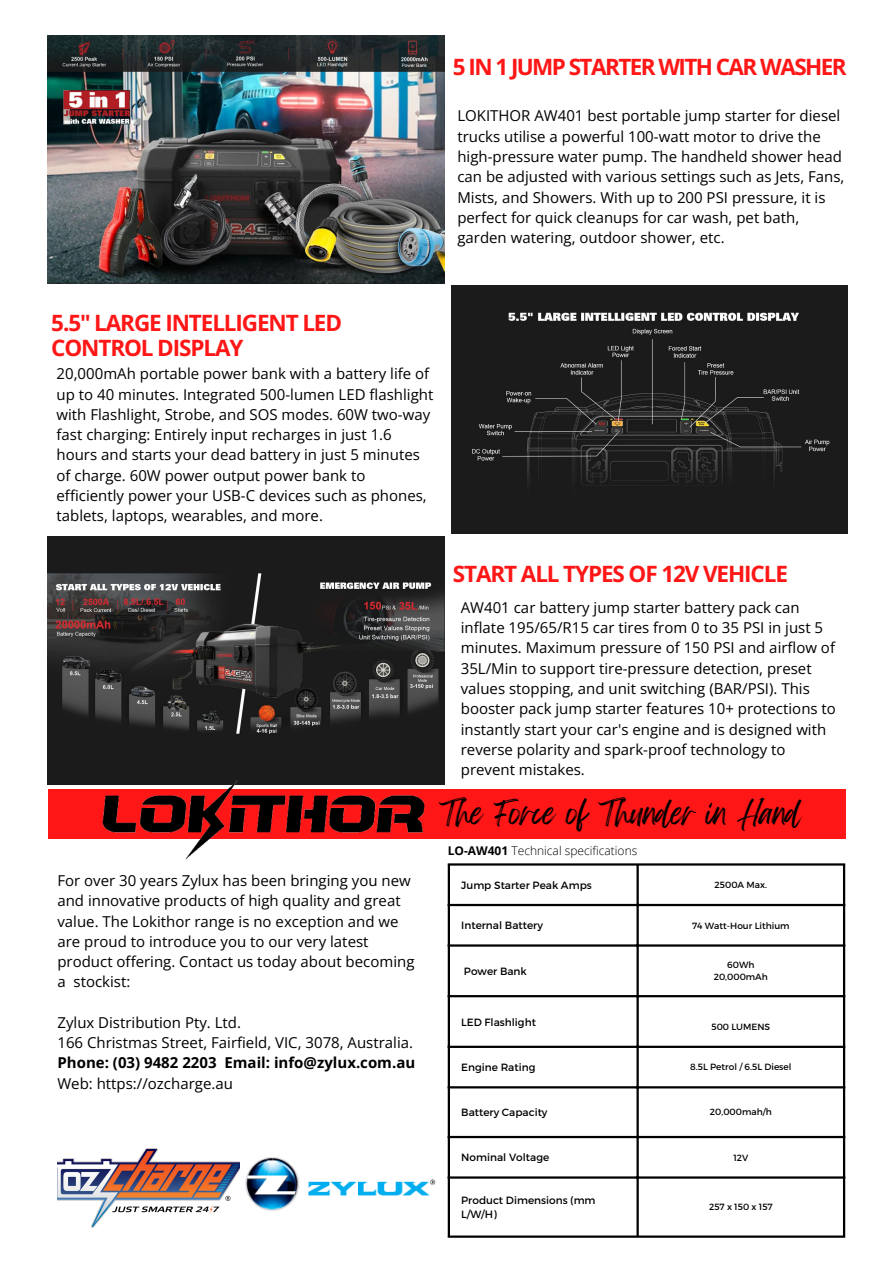
<style>
.page{position:relative;width:894px;height:1264px;background:#fff}
.page>*{position:absolute;margin:0;border:0;box-sizing:border-box;transform-origin:0 0}
.t1{font:27px "Feeling Passionate";color:#000}
.t2{font:700 22.5px/24.8px "Open Sans";letter-spacing:-.05em;color:#ff1616}
.t3{font:700 22.5px "Open Sans";letter-spacing:-.07em;color:#ff1616}
.t4{font:15px/20.2px "Open Sans";color:#000}
.t5{font:300 12px "Open Sans";color:#000}
.t6{font:10.5px/14.2px "Montserrat";color:#000}
.t7{font:9px "Montserrat";color:#000}
.s1{font-weight:700}
</style>
<div class="page">
<img style="left:48px;top:36px;width:396px;height:247px">
<img style="left:451px;top:285px;width:396px;height:248px">
<img style="left:48px;top:537px;width:396px;height:247px">
<hr style="left:447px;top:865px;width:3px;height:370px;background:#000">
<hr style="left:636px;top:865px;width:2px;height:370px;background:#000">
<hr style="left:842px;top:865px;width:3px;height:370px;background:#000">
<hr style="left:447px;top:863px;width:398px;height:2px;background:#000">
<hr style="left:447px;top:903px;width:398px;height:3px;background:#000">
<hr style="left:447px;top:944px;width:398px;height:2px;background:#000">
<hr style="left:447px;top:995px;width:398px;height:2px;background:#000">
<hr style="left:447px;top:1045px;width:398px;height:2px;background:#000">
<hr style="left:447px;top:1086px;width:398px;height:2px;background:#000">
<hr style="left:447px;top:1135px;width:398px;height:3px;background:#000">
<hr style="left:447px;top:1176px;width:398px;height:2px;background:#000">
<hr style="left:447px;top:1235px;width:398px;height:2px;background:#000">
<div style="left:48px;top:789px;width:796px;height:50px;background:#ff1616"></div>
<img style="left:88px;top:764px;width:357px;height:96px">
<img style="left:57px;top:1148px;width:183px;height:79px">
<img style="left:245px;top:1157px;width:190px;height:54px">
<p class="t3" style="left:453px;top:51px;width:395px">5 IN 1 JUMP STARTER WITH CAR WASHER</p>
<p class="t4" style="left:457px;top:105px;width:388px">LOKITHOR AW401 best portable jump starter for diesel trucks utilise a powerful 100-watt motor to drive the high-pressure water pump. The handheld shower head can be adjusted with various settings such as Jets, Fans, Mists, and Showers. With up to 200 PSI pressure, it is perfect for quick cleanups for car wash, pet bath, garden watering, outdoor shower, etc.</p>
<p class="t2" style="left:51px;top:310px;width:292px">5.5" LARGE INTELLIGENT LED<br>CONTROL DISPLAY</p>
<h3 class="t4" style="left:57px;top:363px;width:378px">20,000mAh portable power bank with a battery life of up to 40 minutes. Integrated 500-lumen LED flashlight with Flashlight, Strobe, and SOS modes. 60W two-way fast charging: Entirely input recharges in just 1.6 hours and starts your dead battery in just 5 minutes of charge. 60W power output power bank to efficiently power your USB-C devices such as phones, tablets, laptops, wearables, and more.</h3>
<p class="t2" style="left:453px;top:560px;width:336px">START ALL TYPES OF 12V VEHICLE</p>
<h3 class="t4" style="left:460px;top:597px;width:376px">AW401 car battery jump starter battery pack can inflate 195/65/R15 car tires from 0 to 35 PSI in just 5 minutes. Maximum pressure of 150 PSI and airflow of 35L/Min to support tire-pressure detection, preset values stopping, and unit switching (BAR/PSI). This booster pack jump starter features 10+ protections to instantly start your car's engine and is designed with reverse polarity and spark-proof technology to prevent mistakes.</h3>
<p class="t1" style="left:439px;top:791px;width:364px">The Force of Thunder in Hand</p>
<p class="t4" style="left:57px;top:870px;width:358px">For over 30 years Zylux has been bringing you new and innovative products of high quality and great value. The Lokithor range is no exception and we are proud to introduce you to our very latest product offering. Contact us today about becoming a stockist:</p>
<p class="t4" style="left:57px;top:1012px;width:359px">Zylux Distribution Pty. Ltd.<br>166 Christmas Street, Fairfield, VIC, 3078, Australia.<br><span class="s1">Phone: (03) 9482 2203 Email: info@zylux.com.au </span>Web: https://ozcharge.au</p>
<p class="t5" style="left:447px;top:842px;width:191px"><span class="s1">LO-AW401</span> Technical specifications</p>
<h2 class="t6" style="left:461px;top:877px;width:132px">Jump Starter Peak Amps</h2>
<h3 class="t7" style="left:714px;top:879px;width:54px">2500A Max.</h3>
<p class="t6" style="left:461px;top:918px;width:83px">Internal Battery</p>
<p class="t7" style="left:692px;top:919px;width:99px">74 Watt-Hour Lithium</p>
<h2 class="t6" style="left:464px;top:963px;width:64px">Power Bank</h2>
<h3 class="t7" style="left:727px;top:958px;width:29px">60Wh</h3>
<p class="t7" style="left:713px;top:970px;width:56px">20,000mAh</p>
<h1 class="t6" style="left:461px;top:1014px;width:76px">LED Flashlight</h1>
<p class="t7" style="left:711px;top:1021px;width:60px">500 LUMENS</p>
<p class="t6" style="left:461px;top:1059px;width:76px">Engine Rating</p>
<p class="t7" style="left:690px;top:1061px;width:103px">8.5L Petrol / 6.5L Diesel</p>
<p class="t6" style="left:461px;top:1104px;width:88px">Battery Capacity</p>
<p class="t7" style="left:709px;top:1106px;width:63px">20,000mah/h</p>
<p class="t6" style="left:461px;top:1149px;width:89px">Nominal Voltage</p>
<p class="t7" style="left:733px;top:1151px;width:16px">12V</p>
<p class="t6" style="left:461px;top:1192px;width:136px">Product Dimensions (mm<br>L/W/H)</p>
<p class="t7" style="left:708px;top:1201px;width:65px">257 x 150 x 157</p>
</div>
